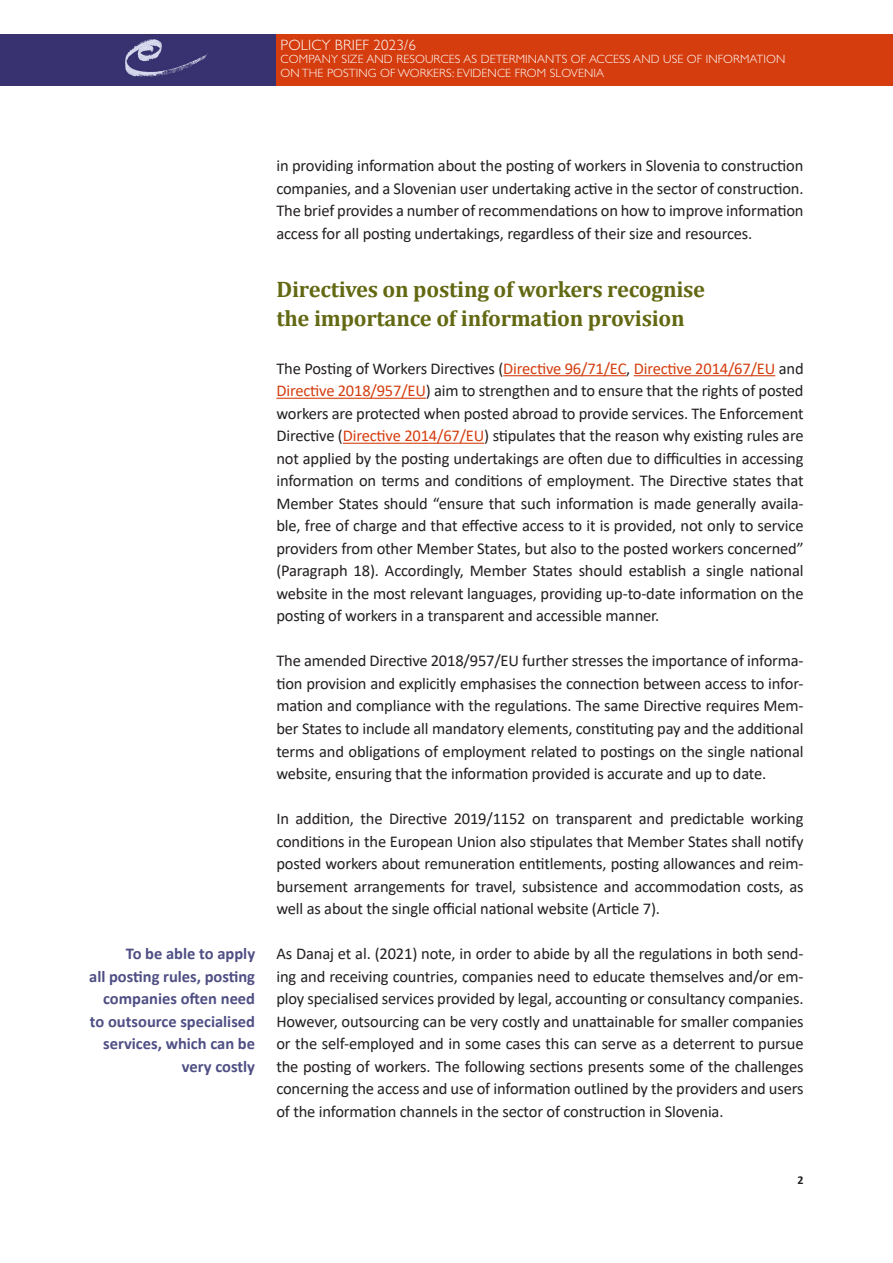
<style>
.page{position:relative;width:893px;height:1263px;background:#fff}
.page>*{position:absolute;margin:0;border:0;box-sizing:border-box;transform-origin:0 0}
.t1{font:700 22.5px/28.5px "Cambria";letter-spacing:-.01em;color:#636812}
.t2{font:16.5px/22.5px "Calibri";letter-spacing:-.01em;color:#231f20;text-align:justify}
.t3{font:700 16.5px/22.5px "Calibri";color:#4f4f85;text-align:right}
.t4{font:300 15px "Gill Sans Std";letter-spacing:.01em;color:#fff}
.t5{font:300 12px/13.5px "Gill Sans Std";letter-spacing:.01em;color:#fff}
.t6{font:700 12px "Calibri";color:#231f20}
.s1{color:#d53d0e}
</style>
<div class="page">
<div style="left:0;top:34px;width:276px;height:51px;background:#383270"></div>
<div style="left:276px;top:34px;width:617px;height:51px;background:#d53d0e"></div>
<hr style="left:503px;top:375px;width:123px;height:1px;background:#d53d0e">
<hr style="left:634px;top:375px;width:141px;height:1px;background:#d53d0e">
<hr style="left:276px;top:398px;width:150px;height:1px;background:#d53d0e">
<hr style="left:343px;top:443px;width:141px;height:1px;background:#d53d0e">
<p class="t4" style="left:281px;top:36px;width:137px">POLICY BRIEF 2023/6</p>
<p class="t5" style="left:281px;top:53px;width:506px">COMPANY SIZE AND RESOURCES AS DETERMINANTS OF ACCESS AND USE OF INFORMATION<br>ON THE POSTING OF WORKERS: EVIDENCE FROM SLOVENIA</p>
<p class="t3" style="left:89px;top:942px;width:167px">To be able to apply<br>all posting rules, posting companies often need to outsource specialised services, which can be very costly</p>
<p class="t2" style="left:276px;top:154px;width:529px">in providing information about the posting of workers in Slovenia to construction companies, and a Slovenian user undertaking active in the sector of construction.<br>The brief provides a number of recommendations on how to improve information access for all posting undertakings, regardless of their size and resources.</p>
<h1 class="t1" style="left:276px;top:274px;width:430px">Directives on posting of workers recognise the importance of information provision</h1>
<p class="t2" style="left:276px;top:357px;width:529px">The Posting of Workers Directives (<span class="s1">Directive 96/71/EC</span>, <span class="s1">Directive 2014/67/EU</span> and <span class="s1">Directive 2018/957/EU</span>) aim to strengthen and to ensure that the rights of posted workers are protected when posted abroad to provide services. The Enforcement Directive (<span class="s1">Directive 2014/67/EU</span>) stipulates that the reason why existing rules are not applied by the posting undertakings are often due to difficulties in accessing information on terms and conditions of employment. The Directive states that Member States should “ensure that such information is made generally availa&shy;ble, free of charge and that effective access to it is provided, not only to service providers from other Member States, but also to the posted workers concerned” (Paragraph 18). Accordingly, Member States should establish a single national website in the most relevant languages, providing up-to-date information on the posting of workers in a transparent and accessible manner.</p>
<p class="t2" style="left:276px;top:649px;width:529px">The amended Directive 2018/957/EU further stresses the importance of informa&shy;tion provision and explicitly emphasises the connection between access to infor&shy;mation and compliance with the regulations. The same Directive requires Mem&shy;ber States to include all mandatory elements, constituting pay and the additional terms and obligations of employment related to postings on the single national website, ensuring that the information provided is accurate and up to date.</p>
<p class="t2" style="left:276px;top:807px;width:529px">In addition, the Directive 2019/1152 on transparent and predictable working conditions in the European Union also stipulates that Member States shall notify posted workers about remuneration entitlements, posting allowances and reim&shy;bursement arrangements for travel, subsistence and accommodation costs, as well as about the single official national website (Article 7).</p>
<p class="t2" style="left:276px;top:942px;width:529px">As Danaj et al. (2021) note, in order to abide by all the regulations in both send&shy;ing and receiving countries, companies need to educate themselves and/or em&shy;ploy specialised services provided by legal, accounting or consultancy companies.<br>However, outsourcing can be very costly and unattainable for smaller companies or the self-employed and in some cases this can serve as a deterrent to pursue the posting of workers. The following sections presents some of the challenges concerning the access and use of information outlined by the providers and users of the information channels in the sector of construction in Slovenia.</p>
<p class="t6" style="left:798px;top:1171px;width:8px">2</p>
</div>
